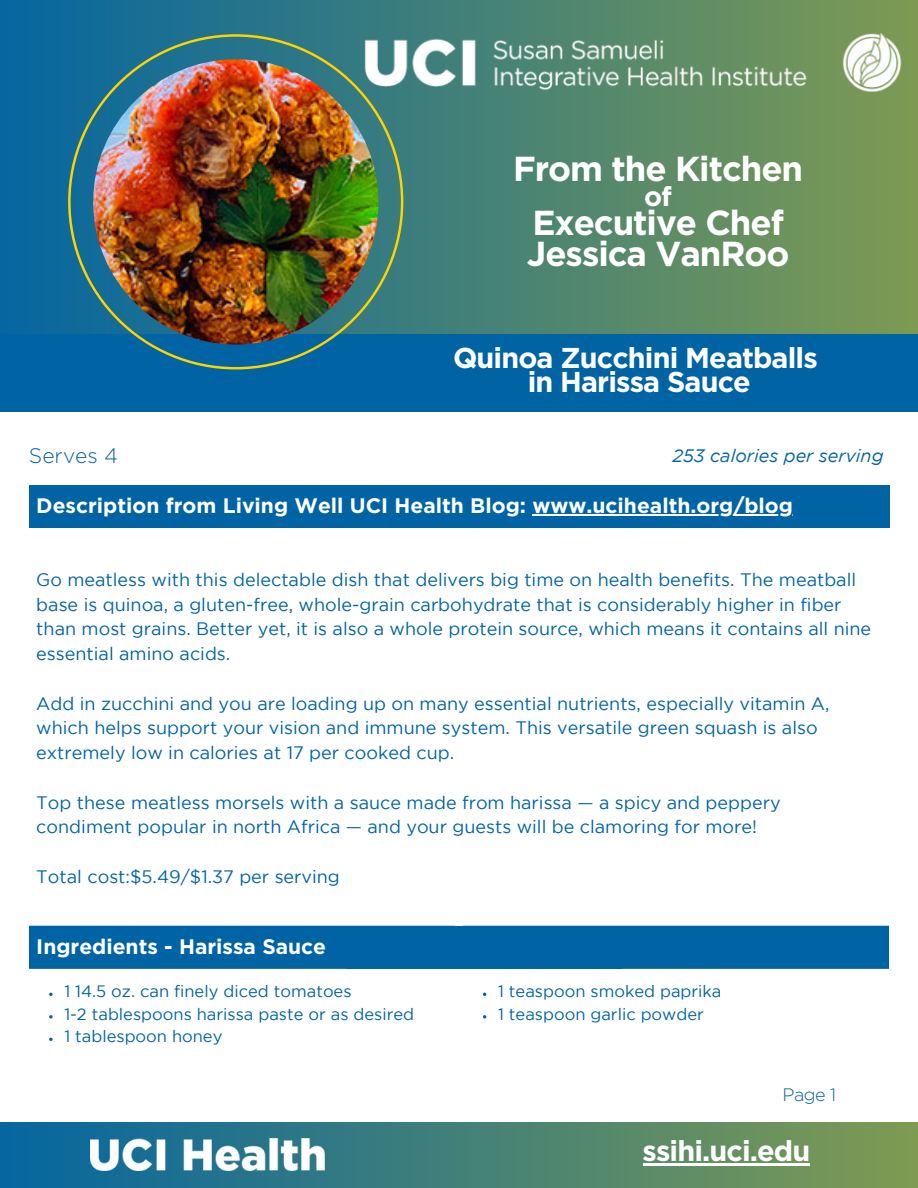
<style>
.page{position:relative;width:918px;height:1188px;background:#fff}
.page>*{position:absolute;margin:0;border:0;box-sizing:border-box;transform-origin:0 0}
.t1{font:700 34.65px "Gotham";letter-spacing:-.03em;color:#fff}
.t2{font:700 28.65px "Gotham";letter-spacing:-.03em;color:#fff}
.t3{font:700 27.15px "Gotham";color:#fff}
.t4{font:700 21px "Gotham";color:#fff}
.t5{font:300 21px "Gotham";color:#0064a4}
.t6{font:18px/24.8px "Gotham";color:#0064a4}
.t7{font:italic 18px "Gotham";color:#0064a4}
.t8{font:300 18px "Gotham";color:#0064a4}
.t9{font:16.5px "Gotham";color:#0064a4}
</style>
<div class="page">
<img style="left:0;top:1122px;width:918px;height:66px">
<img style="left:90px;top:1138px;width:234px;height:33px">
<div style="left:29px;top:485px;width:860px;height:43px;background:#0064a4"></div>
<hr style="left:532px;top:514px;width:261px;height:2px;background:#fff">
<img style="left:0;top:0;width:918px;height:334px">
<div style="left:0;top:334px;width:918px;height:77px;background:#0064a4"></div>
<svg style="left:68px;top:34px;width:335px;height:335px"></svg>
<img style="left:360px;top:28px;width:556px;height:67px">
<img style="left:93px;top:59px;width:285px;height:286px;border-radius:50%">
<div style="left:29px;top:926px;width:860px;height:43px;background:#0064a4"></div>
<svg style="left:49px;top:993px;width:4px;height:3px"></svg>
<svg style="left:49px;top:1015px;width:4px;height:3px"></svg>
<svg style="left:49px;top:1038px;width:4px;height:3px"></svg>
<div style="left:346px;top:926px;width:275px;height:42px;background:#0064a4"></div>
<hr style="left:643px;top:1164px;width:166px;height:2px;background:#fff">
<p class="t1" style="left:495px;top:131px;width:291px">From the Kitchen</p>
<p class="t3" style="left:626px;top:163px;width:29px">of</p>
<p class="t1" style="left:514px;top:185px;width:253px">Executive Chef</p>
<p class="t1" style="left:509px;top:215px;width:264px">Jessica VanRoo</p>
<p class="t1" style="left:513px;top:149px;width:291px">From the Kitchen</p>
<p class="t3" style="left:644px;top:181px;width:29px">of</p>
<p class="t1" style="left:532px;top:203px;width:253px">Executive Chef</p>
<p class="t1" style="left:527px;top:233px;width:264px">Jessica VanRoo</p>
<p class="t2" style="left:453px;top:341px;width:366px">Quinoa Zucchini Meatballs</p>
<p class="t2" style="left:528px;top:366px;width:225px">in Harissa Sauce</p>
<p class="t5" style="left:29px;top:444px;width:91px">Serves 4</p>
<p class="t7" style="left:672px;top:449px;width:213px">253 calories per serving</p>
<p class="t4" style="left:36px;top:494px;width:758px">Description from Living Well UCI Health Blog: www.ucihealth.org/blog</p>
<p class="t6" style="left:36px;top:568px;width:836px">Go meatless with this delectable dish that delivers big time on health benefits. The meatball base is quinoa, a gluten-free, whole-grain carbohydrate that is considerably higher in fiber than most grains. Better yet, it is also a whole protein source, which means it contains all nine essential amino acids.</p>
<p class="t6" style="left:36px;top:692px;width:795px">Add in zucchini and you are loading up on many essential nutrients, especially vitamin A, which helps support your vision and immune system. This versatile green squash is also extremely low in calories at 17 per cooked cup.</p>
<p class="t6" style="left:36px;top:791px;width:746px">Top these meatless morsels with a sauce made from harissa — a spicy and peppery condiment popular in north Africa — and your guests will be clamoring for more!</p>
<p class="t6" style="left:36px;top:865px;width:305px">Total cost:$5.49/$1.37 per serving</p>
<p class="t4" style="left:36px;top:934px;width:291px">Ingredients - Harissa Sauce</p>
<p class="t9" style="left:64px;top:985px;width:289px">1 14.5 oz. can finely diced tomatoes</p>
<p class="t9" style="left:64px;top:1008px;width:351px">1-2 tablespoons harissa paste or as desired</p>
<p class="t9" style="left:64px;top:1030px;width:160px">1 tablespoon honey</p>
<p class="t9" style="left:498px;top:985px;width:225px">1 teaspoon smoked paprika</p>
<p class="t9" style="left:498px;top:1008px;width:207px">1 teaspoon garlic powder</p>
<p class="t8" style="left:783px;top:1084px;width:55px">Page 1</p>
<p class="t2" style="left:643px;top:1135px;width:169px">ssihi.uci.edu</p>
</div>
